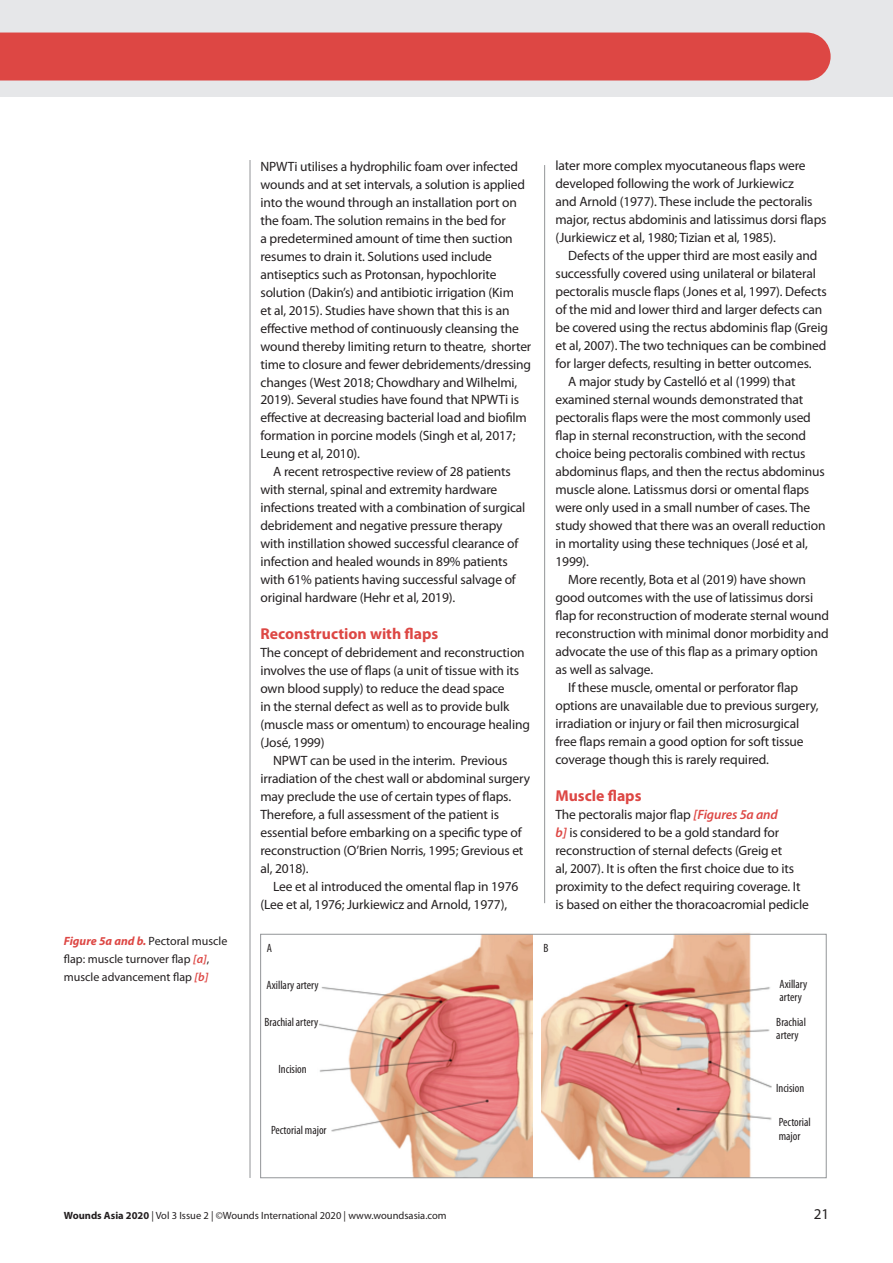
<style>
.page{position:relative;width:893px;height:1263px;background:#fff}
.page>*{position:absolute;margin:0;border:0;box-sizing:border-box;transform-origin:0 0}
.t1{font:700 15.75px "Myriad Pro";color:#dd4744}
.t2{font:15px "Myriad Pro";color:#231f20}
.t3{font:13.5px/18px "Myriad Pro";letter-spacing:-.01em;color:#231f20}
.t4{font:condensed 12px/13.5px "Myriad Pro";color:#231f20}
.t5{font:12px/18px "Myriad Pro";color:#231f20}
.t6{font:10.5px "Myriad Pro";color:#231f20}
.s1{font-weight:700;font-style:italic;color:#dd4744}
.s2{font-weight:600;font-style:italic;color:#dd4744}
.s3{font-weight:700}
</style>
<div class="page">
<div style="left:0;top:0;width:893px;height:97px;background:#e6e7e9"></div>
<div style="left:0;top:33px;width:831px;height:48px;background:#dd4744"></div>
<hr style="left:250px;top:160px;width:1px;height:1018px;background:#939598">
<img style="left:319px;top:936px;width:213px;height:240px">
<img style="left:542px;top:933px;width:281px;height:243px">
<div style="left:272px;top:1124px;width:57px;height:26px;background:#fff"></div>
<div style="left:772px;top:982px;width:57px;height:161px;background:#fff"></div>
<div style="left:260px;top:934px;width:566px;height:244px;border:1px solid #939598"></div>
<hr style="left:544px;top:165px;width:1px;height:738px;background:#939598">
<p class="t5" style="left:64px;top:931px;width:165px"><span class="s1">Figure 5a and b.</span> Pectoral muscle flap: muscle turnover flap <span class="s2">[a]</span>, muscle advancement flap <span class="s2">[b]</span></p>
<p class="t3" style="left:260px;top:157px;width:259px">NPWTi utilises a hydrophilic foam over infected</p>
<p class="t3" style="left:260px;top:175px;width:266px">wounds and at set intervals, a solution is applied</p>
<p class="t3" style="left:260px;top:193px;width:258px">into the wound through an installation port on</p>
<p class="t3" style="left:260px;top:211px;width:247px">the foam. The solution remains in the bed for</p>
<p class="t3" style="left:260px;top:229px;width:254px">a predetermined amount of time then suction</p>
<p class="t3" style="left:260px;top:247px;width:233px">resumes to drain it. Solutions used include</p>
<p class="t3" style="left:260px;top:265px;width:238px">antiseptics such as Protonsan, hypochlorite</p>
<p class="t3" style="left:260px;top:283px;width:255px">solution (Dakin’s) and antibiotic irrigation (Kim</p>
<p class="t3" style="left:260px;top:301px;width:251px">et al, 2015). Studies have shown that this is an</p>
<p class="t3" style="left:260px;top:319px;width:260px">effective method of continuously cleansing the</p>
<p class="t3" style="left:260px;top:337px;width:272px">wound thereby limiting return to theatre, shorter</p>
<p class="t3" style="left:260px;top:355px;width:272px">time to closure and fewer debridements/dressing</p>
<p class="t3" style="left:260px;top:373px;width:258px">changes (West 2018; Chowdhary and Wilhelmi,</p>
<p class="t3" style="left:260px;top:391px;width:260px">2019). Several studies have found that NPWTi is</p>
<p class="t3" style="left:260px;top:409px;width:268px">effective at decreasing bacterial load and biofilm</p>
<p class="t3" style="left:260px;top:427px;width:257px">formation in porcine models (Singh et al, 2017;</p>
<p class="t3" style="left:260px;top:445px;width:101px">Leung et al, 2010).</p>
<p class="t3" style="left:273px;top:463px;width:239px">A recent retrospective review of 28 patients</p>
<p class="t3" style="left:260px;top:481px;width:238px">with sternal, spinal and extremity hardware</p>
<p class="t3" style="left:260px;top:499px;width:267px">infections treated with a combination of surgical</p>
<p class="t3" style="left:260px;top:517px;width:244px">debridement and negative pressure therapy</p>
<p class="t3" style="left:260px;top:535px;width:260px">with instillation showed successful clearance of</p>
<p class="t3" style="left:260px;top:553px;width:249px">infection and healed wounds in 89% patients</p>
<p class="t3" style="left:260px;top:571px;width:257px">with 61% patients having successful salvage of</p>
<p class="t3" style="left:260px;top:589px;width:196px">original hardware (Hehr et al, 2019).</p>
<p class="t1" style="left:260px;top:623px;width:179px">Reconstruction with flaps</p>
<p class="t3" style="left:260px;top:643px;width:266px">The concept of debridement and reconstruction</p>
<p class="t3" style="left:260px;top:661px;width:260px">involves the use of flaps (a unit of tissue with its</p>
<p class="t3" style="left:260px;top:679px;width:246px">own blood supply) to reduce the dead space</p>
<p class="t3" style="left:260px;top:697px;width:250px">in the sternal defect as well as to provide bulk</p>
<p class="t3" style="left:260px;top:715px;width:271px">(muscle mass or omentum) to encourage healing</p>
<p class="t3" style="left:260px;top:733px;width:66px">(José, 1999)</p>
<p class="t3" style="left:273px;top:751px;width:236px">NPWT can be used in the interim. Previous</p>
<p class="t3" style="left:260px;top:769px;width:271px">irradiation of the chest wall or abdominal surgery</p>
<p class="t3" style="left:260px;top:787px;width:252px">may preclude the use of certain types of flaps.</p>
<p class="t3" style="left:260px;top:805px;width:240px">Therefore, a full assessment of the patient is</p>
<p class="t3" style="left:260px;top:823px;width:263px">essential before embarking on a specific type of</p>
<p class="t3" style="left:260px;top:841px;width:264px">reconstruction (O’Brien Norris, 1995; Grevious et</p>
<p class="t3" style="left:260px;top:859px;width:50px">al, 2018).</p>
<p class="t3" style="left:273px;top:877px;width:247px">Lee et al introduced the omental flap in 1976</p>
<p class="t3" style="left:260px;top:895px;width:248px">(Lee et al, 1976; Jurkiewicz and Arnold, 1977),</p>
<p class="t3" style="left:555px;top:157px;width:273px">later more complex myocutaneous flaps were developed following the work of Jurkiewicz<br>and Arnold (1977). These include the pectoralis major, rectus abdominis and latissimus dorsi flaps (Jurkiewicz et al, 1980; Tizian et al, 1985).</p>
<p class="t3" style="left:568px;top:247px;width:251px">Defects of the upper third are most easily and</p>
<p class="t3" style="left:555px;top:265px;width:262px">successfully covered using unilateral or bilateral</p>
<p class="t3" style="left:555px;top:283px;width:273px">pectoralis muscle flaps (Jones et al, 1997). Defects</p>
<p class="t3" style="left:555px;top:301px;width:268px">of the mid and lower third and larger defects can</p>
<p class="t3" style="left:555px;top:319px;width:274px">be covered using the rectus abdominis flap (Greig</p>
<p class="t3" style="left:555px;top:337px;width:272px">et al, 2007). The two techniques can be combined</p>
<p class="t3" style="left:555px;top:355px;width:258px">for larger defects, resulting in better outcomes.</p>
<p class="t3" style="left:568px;top:373px;width:229px">A major study by Castelló et al (1999) that</p>
<p class="t3" style="left:555px;top:391px;width:249px">examined sternal wounds demonstrated that</p>
<p class="t3" style="left:555px;top:409px;width:257px">pectoralis flaps were the most commonly used</p>
<p class="t3" style="left:555px;top:427px;width:252px">flap in sternal reconstruction, with the second</p>
<p class="t3" style="left:555px;top:445px;width:251px">choice being pectoralis combined with rectus</p>
<p class="t3" style="left:555px;top:463px;width:271px">abdominus flaps, and then the rectus abdominus</p>
<p class="t3" style="left:555px;top:481px;width:255px">muscle alone. Latissmus dorsi or omental flaps</p>
<p class="t3" style="left:555px;top:499px;width:256px">were only used in a small number of cases. The</p>
<p class="t3" style="left:555px;top:517px;width:272px">study showed that there was an overall reduction</p>
<p class="t3" style="left:555px;top:535px;width:254px">in mortality using these techniques (José et al,</p>
<p class="t3" style="left:555px;top:553px;width:35px">1999).</p>
<p class="t3" style="left:568px;top:571px;width:239px">More recently, Bota et al (2019) have shown</p>
<p class="t3" style="left:555px;top:589px;width:259px">good outcomes with the use of latissimus dorsi</p>
<p class="t3" style="left:555px;top:607px;width:275px">flap for reconstruction of moderate sternal wound</p>
<p class="t3" style="left:555px;top:625px;width:275px">reconstruction with minimal donor morbidity and</p>
<p class="t3" style="left:555px;top:643px;width:264px">advocate the use of this flap as a primary option</p>
<p class="t3" style="left:555px;top:661px;width:99px">as well as salvage.</p>
<p class="t3" style="left:568px;top:679px;width:232px">If these muscle, omental or perforator flap</p>
<p class="t3" style="left:555px;top:697px;width:265px">options are unavailable due to previous surgery,</p>
<p class="t3" style="left:555px;top:715px;width:245px">irradiation or injury or fail then microsurgical</p>
<p class="t3" style="left:555px;top:733px;width:250px">free flaps remain a good option for soft tissue</p>
<p class="t3" style="left:555px;top:751px;width:215px">coverage though this is rarely required.</p>
<p class="t1" style="left:555px;top:785px;width:88px">Muscle flaps</p>
<p class="t3" style="left:555px;top:805px;width:255px">The pectoralis major flap <span class="s2">[Figures 5a and<br>b]</span> is considered to be a gold standard for reconstruction of sternal defects (Greig et<br>al, 2007). It is often the first choice due to its proximity to the defect requiring coverage. It is based on either the thoracoacromial pedicle</p>
<p class="t4" style="left:267px;top:941px;width:7px">A</p>
<p class="t4" style="left:543px;top:941px;width:6px">B</p>
<p class="t4" style="left:267px;top:978px;width:54px">Axillary artery</p>
<p class="t4" style="left:264px;top:1015px;width:55px">Brachial artery</p>
<p class="t4" style="left:278px;top:1062px;width:30px">Incision</p>
<p class="t4" style="left:271px;top:1123px;width:57px">Pectorial major</p>
<p class="t4" style="left:779px;top:977px;width:29px">Axillary artery</p>
<p class="t4" style="left:776px;top:1015px;width:31px">Brachial artery</p>
<p class="t4" style="left:776px;top:1081px;width:30px">Incision</p>
<p class="t4" style="left:779px;top:1115px;width:34px">Pectorial major</p>
<p class="t6" style="left:64px;top:1208px;width:384px"><span class="s3">Wounds Asia 2020</span> | Vol 3 Issue 2 | ©Wounds International 2020 | www.woundsasia.com</p>
<p class="t2" style="left:814px;top:1204px;width:17px">21</p>
</div>
